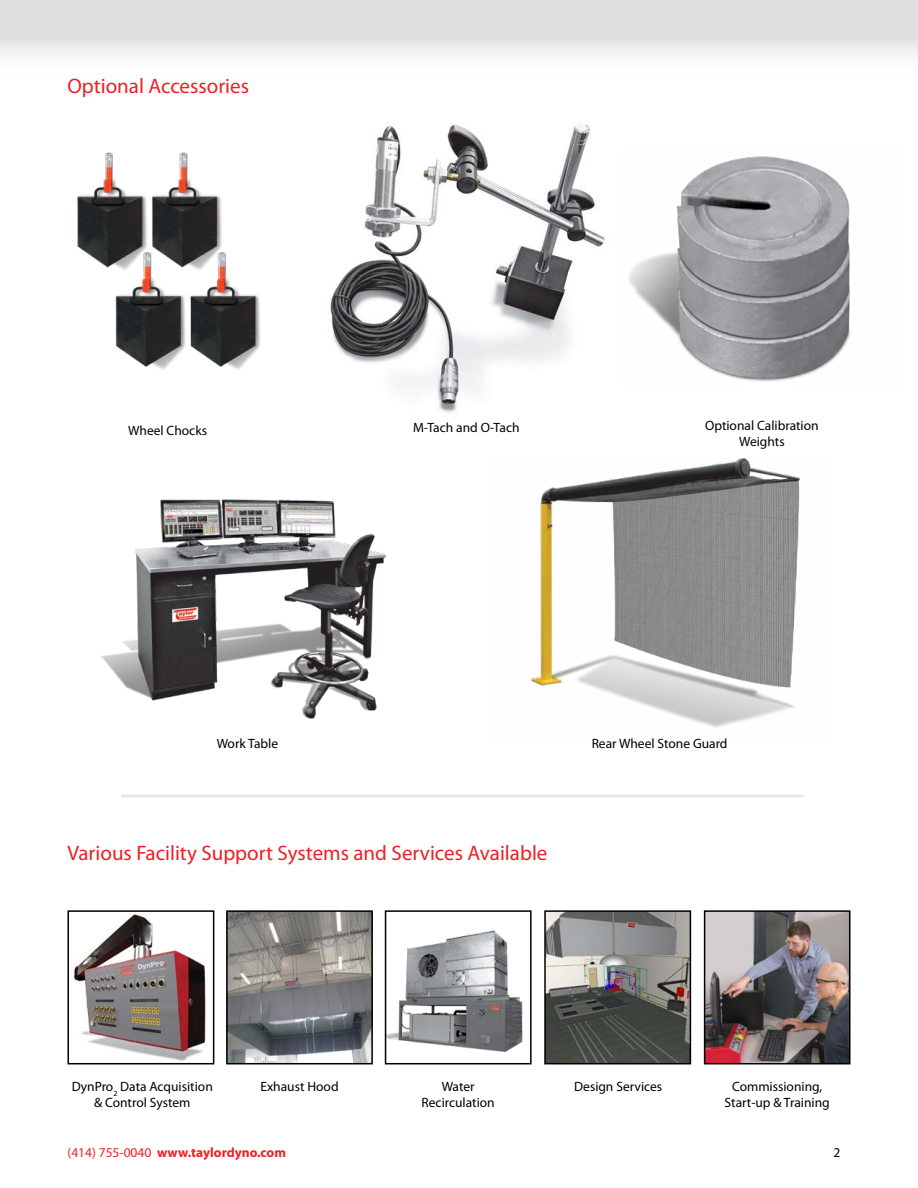
<style>
.page{position:relative;width:918px;height:1188px;background:#fff}
.page>*{position:absolute;margin:0;border:0;box-sizing:border-box;transform-origin:0 0}
.Sub_Heading{font:21px "Myriad Pro";color:#ed2024}
.t1{font:13.5px/16.2px "Myriad Pro";color:#000;text-align:center}
.t2{font:700 13.5px "Myriad Pro";color:#ed2024}
.s1{font-weight:400}
</style>
<div class="page">
<div style="left:0;top:0;width:918px;height:78px;background:linear-gradient(to bottom,#d4d5d7,#fdfdfd)"></div>
<hr style="left:121px;top:795px;width:683px;height:3px;background:#2f3438">
<img style="left:547px;top:913px;width:141px;height:148px">
<div style="left:544px;top:910px;width:147px;height:154px;border:2px solid #000"></div>
<img style="left:229px;top:913px;width:141px;height:148px">
<div style="left:226px;top:910px;width:147px;height:154px;border:2px solid #000"></div>
<img style="left:707px;top:913px;width:140px;height:148px">
<div style="left:704px;top:910px;width:146px;height:154px;border:2px solid #000"></div>
<img style="left:73px;top:913px;width:133px;height:148px">
<div style="left:68px;top:910px;width:146px;height:154px;border:2px solid #000"></div>
<img style="left:388px;top:930px;width:135px;height:122px">
<div style="left:385px;top:910px;width:147px;height:154px;border:2px solid #000"></div>
<img style="left:76px;top:152px;width:184px;height:218px">
<img style="left:531px;top:458px;width:270px;height:269px">
<img style="left:629px;top:156px;width:222px;height:226px">
<img style="left:330px;top:123px;width:275px;height:289px">
<img style="left:101px;top:499px;width:285px;height:220px">
<p class="Sub_Heading" style="left:68px;top:73px;width:183px">Optional Accessories</p>
<p class="t1" style="left:128px;top:422px;width:80px">Wheel Chocks</p>
<p class="t1" style="left:413px;top:420px;width:108px">M-Tach and O-Tach</p>
<p class="t1" style="left:705px;top:417px;width:115px">Optional Calibration</p>
<p class="t1" style="left:739px;top:433px;width:47px">Weights</p>
<p class="t1" style="left:217px;top:736px;width:63px">Work Table</p>
<p class="Sub_Heading" style="left:68px;top:840px;width:481px">Various Facility Support Systems and Services Available</p>
<p class="t1" style="left:592px;top:736px;width:137px">Rear Wheel Stone Guard</p>
<p class="t1" style="left:260px;top:1078px;width:80px">Exhaust Hood</p>
<p class="t1" style="left:574px;top:1078px;width:90px">Design Services</p>
<p class="t1" style="left:732px;top:1078px;width:92px">Commissioning,</p>
<p class="t1" style="left:725px;top:1094px;width:107px">Start-up &amp; Training</p>
<p class="t1" style="left:72px;top:1078px;width:143px">DynPro<sub>2</sub> Data Acquisition &amp; Control System</p>
<p class="t1" style="left:442px;top:1078px;width:34px">Water</p>
<p class="t1" style="left:422px;top:1094px;width:75px">Recirculation</p>
<p class="t2" style="left:68px;top:1143px;width:220px"><span class="s1">(414) 755-0040</span> www.taylordyno.com</p>
<p class="t1" style="left:834px;top:1144px;width:8px">2</p>
</div>
